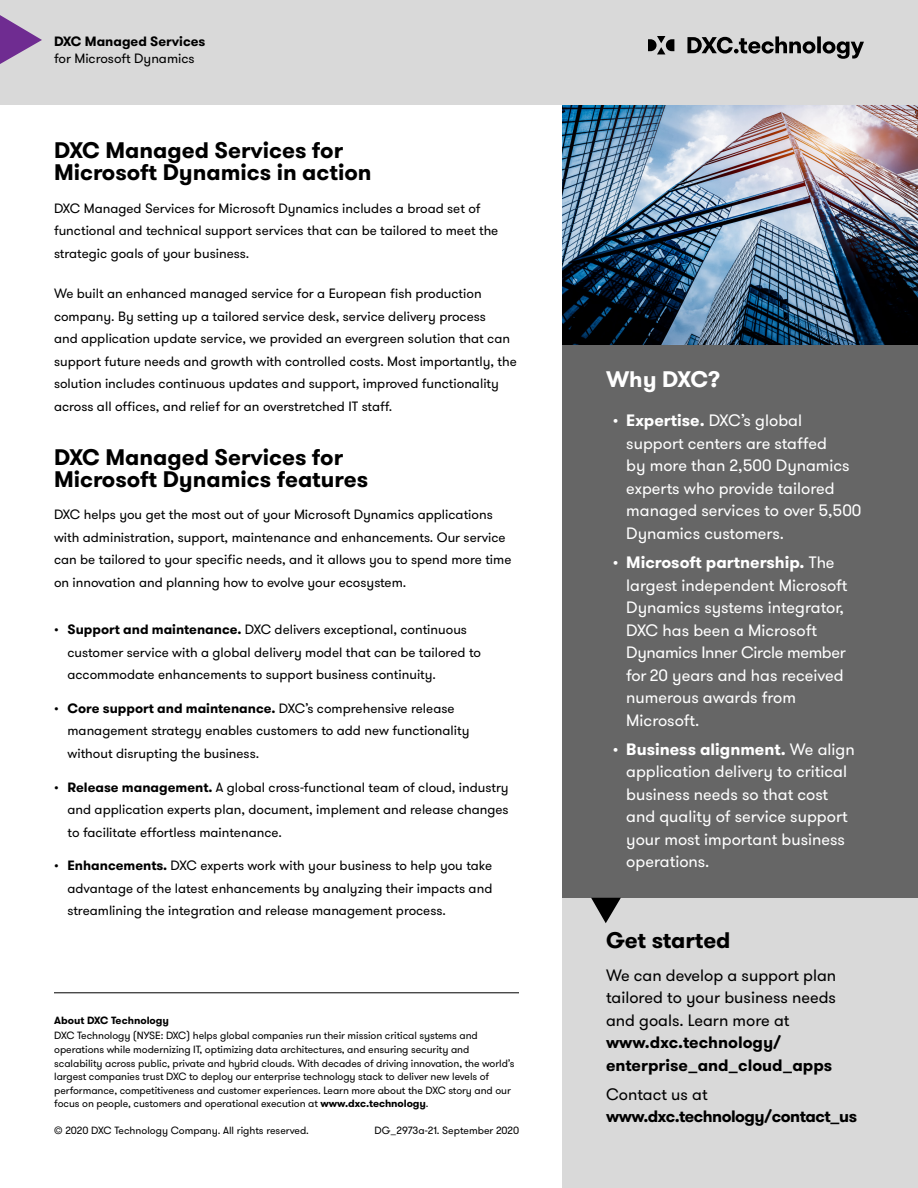
<style>
.page{position:relative;width:918px;height:1188px;background:#fff}
.page>*{position:absolute;margin:0;border:0;box-sizing:border-box;transform-origin:0 0}
.t1{font:700 22.5px/22.5px "GT Walsheim Pro";color:#000}
.t2{font:700 22.5px "GT Walsheim Pro";letter-spacing:-.015em;color:#fff}
.t3{font:16.5px/22.5px "GT Walsheim Pro";color:#fff}
.t4{font:16.5px/22.5px "GT Walsheim Pro";color:#000;text-align:justify}
.t5{font:700 16.5px/22.5px "GT Walsheim Pro";color:#000}
.t6{font:700 16.5px "GT Walsheim Pro";letter-spacing:-.03em;color:#000}
.t7{font:13.5px/22.5px "GT Walsheim Pro";color:#000}
.t8{font:700 13.5px "GT Walsheim Pro";color:#000}
.t9{font:10.5px/13.5px "GT Walsheim Pro";letter-spacing:-.005em;color:#000}
.t10{font:700 10.5px "GT Walsheim Pro";color:#000}
.s1{font-weight:700}
</style>
<div class="page">
<div style="left:562px;top:898px;width:356px;height:290px;background:#d9d9d9"></div>
<div style="left:562px;top:344px;width:356px;height:554px;background:#666"></div>
<div style="left:0;top:0;width:918px;height:105px;background:#d9d9d9"></div>
<hr style="left:54px;top:992px;width:465px;height:1px;background:#000">
<svg style="left:648px;top:36px;width:216px;height:23px"></svg>
<img style="left:562px;top:105px;width:356px;height:240px">
<svg style="left:0;top:15px;width:42px;height:49px"></svg>
<svg style="left:591px;top:898px;width:30px;height:25px"></svg>
<p class="t8" style="left:54px;top:33px;width:153px">DXC Managed Services</p>
<p class="t7" style="left:54px;top:47px;width:142px">for Microsoft Dynamics</p>
<h1 class="t1" style="left:54px;top:139px;width:319px">DXC Managed Services for<br>Microsoft Dynamics in action</h1>
<p class="t7" style="left:54px;top:197px;width:446px">DXC Managed Services for Microsoft Dynamics includes a broad set of functional and technical support services that can be tailored to meet the strategic goals of your business.</p>
<p class="t7" style="left:54px;top:283px;width:464px">We built an enhanced managed service for a European fish production company. By setting up a tailored service desk, service delivery process<br>and application update service, we provided an evergreen solution that can support future needs and growth with controlled costs. Most importantly, the solution includes continuous updates and support, improved functionality across all offices, and relief for an overstretched IT staff.</p>
<h1 class="t1" style="left:54px;top:446px;width:316px">DXC Managed Services for<br>Microsoft Dynamics features</h1>
<p class="t7" style="left:54px;top:504px;width:459px">DXC helps you get the most out of your Microsoft Dynamics applications with administration, support, maintenance and enhancements. Our service can be tailored to your specific needs, and it allows you to spend more time on innovation and planning how to evolve your ecosystem.</p>
<p class="t7" style="left:68px;top:619px;width:415px;text-indent:-14px">• <span class="s1">Support and maintenance.</span> DXC delivers exceptional, continuous customer service with a global delivery model that can be tailored to accommodate enhancements to support business continuity.</p>
<p class="t7" style="left:68px;top:697px;width:403px;text-indent:-14px">• <span class="s1">Core support and maintenance.</span> DXC’s comprehensive release management strategy enables customers to add new functionality without disrupting the business.</p>
<p class="t7" style="left:68px;top:776px;width:443px;text-align:justify;text-indent:-14px">• <span class="s1">Release management.</span> A global cross-functional team of cloud, industry and application experts plan, document, implement and release changes to facilitate effortless maintenance.</p>
<p class="t7" style="left:68px;top:855px;width:426px;text-align:justify;text-indent:-14px">• <span class="s1">Enhancements.</span> DXC experts work with your business to help you take advantage of the latest enhancements by analyzing their impacts and streamlining the integration and release management process.</p>
<p class="t10" style="left:54px;top:1013px;width:116px">About DXC Technology</p>
<p class="t9" style="left:54px;top:1029px;width:462px">DXC Technology (NYSE: DXC) helps global companies run their mission critical systems and operations while modernizing IT, optimizing data architectures, and ensuring security and scalability across public, private and hybrid clouds. With decades of driving innovation, the world’s largest companies trust DXC to deploy our enterprise technology stack to deliver new levels of performance, competitiveness and customer experiences. Learn more about the DXC story and our focus on people, customers and operational execution at <span class="s1">www.dxc.technology</span>.</p>
<p class="t9" style="left:54px;top:1124px;width:256px">© 2020 DXC Technology Company. All rights reserved.</p>
<p class="t9" style="left:375px;top:1124px;width:146px">DG_2973a-21. September 2020</p>
<h1 class="t2" style="left:606px;top:365px;width:116px">Why DXC?</h1>
<p class="t3" style="left:626px;top:410px;width:237px;text-indent:-13px">• <span class="s1">Expertise.</span> DXC’s global support centers are staffed<br>by more than 2,500 Dynamics experts who provide tailored managed services to over 5,500<br>Dynamics customers.</p>
<p class="t3" style="left:626px;top:552px;width:223px;text-indent:-13px">• <span class="s1">Microsoft partnership.</span> The largest independent Microsoft<br>Dynamics systems integrator,<br>DXC has been a Microsoft<br>Dynamics Inner Circle member for 20 years and has received numerous awards from<br>Microsoft.</p>
<p class="t3" style="left:626px;top:738px;width:230px;text-indent:-13px">• <span class="s1">Business alignment.</span> We align application delivery to critical business needs so that cost and quality of service support your most important business operations.</p>
<h1 class="t1" style="left:606px;top:929px;width:126px">Get started</h1>
<p class="t4" style="left:606px;top:964px;width:232px">We can develop a support plan tailored to your business needs and goals. Learn more at</p>
<p class="t5" style="left:606px;top:1031px;width:228px">www.dxc.technology/ enterprise_and_cloud_apps</p>
<p class="t4" style="left:606px;top:1083px;width:103px">Contact us at</p>
<p class="t6" style="left:606px;top:1106px;width:253px">www.dxc.technology/contact_us</p>
</div>
